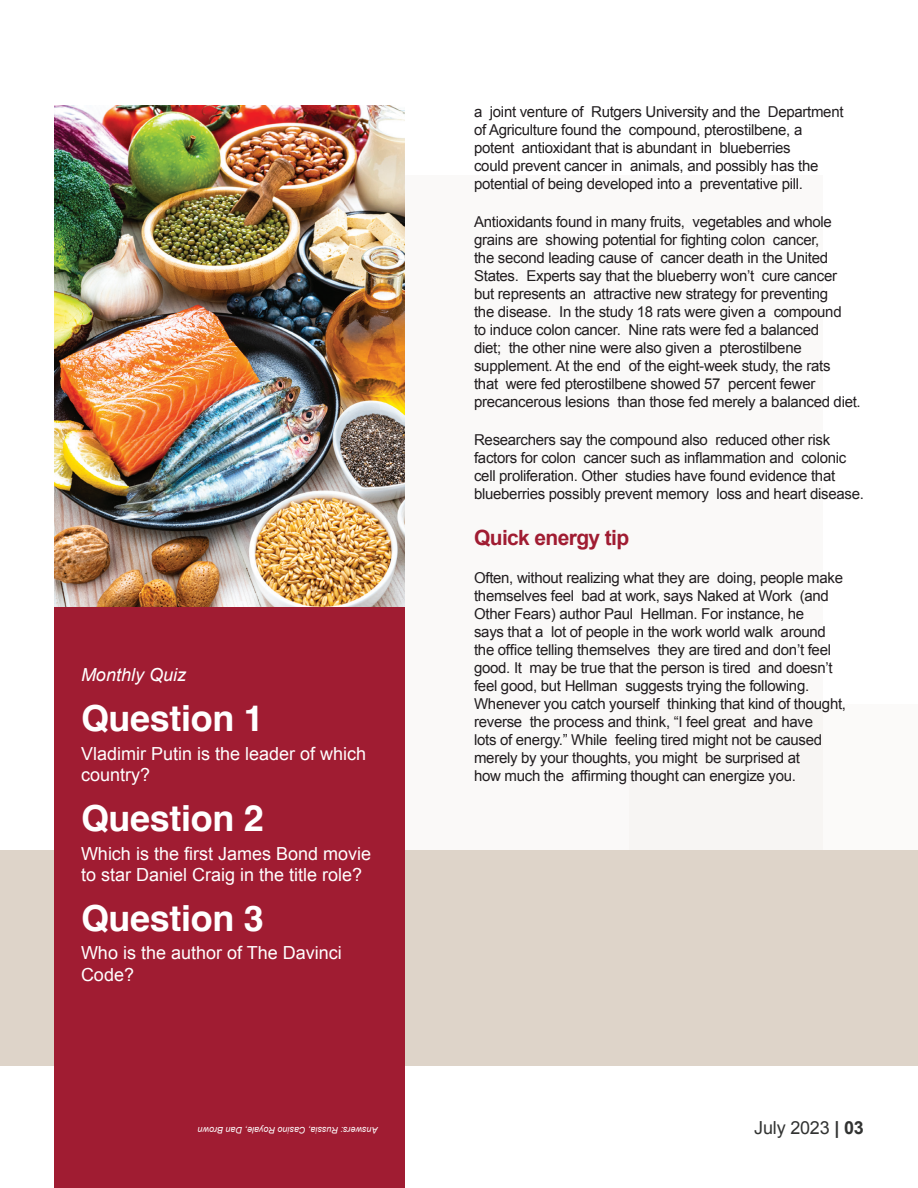
<style>
.page{position:relative;width:918px;height:1188px;background:#fff}
.page>*{position:absolute;margin:0;border:0;box-sizing:border-box;transform-origin:0 0}
.t1{font:700 36px "Helvetica";letter-spacing:-.01em;color:#fff}
.t2{font:700 21px "Arial";letter-spacing:-.03em;color:#a01c32}
.t3{font:18px/21.6px "Arial";color:#fff}
.t4{font:18px "Arial";letter-spacing:-.01em;color:#323332}
.t5{font:italic 18px "Arial";color:#fff}
.t6{font:15px/18px "Arial";letter-spacing:-.02em;color:#211d1f}
.t7{font:italic 9px "Arial";color:#fff}
.s1{font-weight:700}
</style>
<div class="page">
<div style="left:94px;top:176px;width:730px;height:864px;background:#faf9f8"></div>
<div style="left:0;top:850px;width:918px;height:216px;background:#ded4c9"></div>
<img style="left:54px;top:106px;width:351px;height:501px">
<div style="left:54px;top:608px;width:351px;height:580px;background:#a01c32"></div>
<p class="t5" style="left:81px;top:663px;width:107px">Monthly Quiz</p>
<h1 class="t1" style="left:81px;top:697px;width:184px">Question 1</h1>
<p class="t3" style="left:81px;top:743px;width:287px">Vladimir Putin is the leader of which country?</p>
<h1 class="t1" style="left:81px;top:797px;width:184px">Question 2</h1>
<p class="t3" style="left:81px;top:843px;width:292px">Which is the first James Bond movie to star Daniel Craig in the title role?</p>
<h1 class="t1" style="left:81px;top:896px;width:184px">Question 3</h1>
<p class="t3" style="left:81px;top:943px;width:262px">Who is the author of The Davinci<br>Code?</p>
<p class="t7" style="left:378px;top:1136px;width:182px;rotate:-180deg">Answers: Russia, Casino Royale, Dan Brown</p>
<p class="t6" style="left:474px;top:103px;width:371px">a joint venture of Rutgers University and the Department of Agriculture found the compound, pterostilbene, a potent antioxidant that is abundant in blueberries<br>could prevent cancer in animals, and possibly has the potential of being developed into a preventative pill.</p>
<p class="t6" style="left:474px;top:213px;width:388px">Antioxidants found in many fruits, vegetables and whole grains are showing potential for fighting colon cancer,<br>the second leading cause of cancer death in the United States. Experts say that the blueberry won’t cure cancer but represents an attractive new strategy for preventing<br>the disease. In the study 18 rats were given a compound<br>to induce colon cancer. Nine rats were fed a balanced<br>diet; the other nine were also given a pterostilbene supplement. At the end of the eight-week study, the rats<br>that were fed pterostilbene showed 57 percent fewer precancerous lesions than those fed merely a balanced diet.</p>
<p class="t6" style="left:474px;top:431px;width:391px">Researchers say the compound also reduced other risk factors for colon cancer such as inflammation and colonic cell proliferation. Other studies have found evidence that blueberries possibly prevent memory loss and heart disease.</p>
<h2 class="t2" style="left:474px;top:524px;width:157px">Quick energy tip</h2>
<p class="t6" style="left:474px;top:569px;width:373px">Often, without realizing what they are doing, people make themselves feel bad at work, says Naked at Work (and Other Fears) author Paul Hellman. For instance, he<br>says that a lot of people in the work world walk around the office telling themselves they are tired and don’t feel good. It may be true that the person is tired and doesn’t feel good, but Hellman suggests trying the following.<br>Whenever you catch yourself thinking that kind of thought, reverse the process and think, “I feel great and have<br>lots of energy.” While feeling tired might not be caused merely by your thoughts, you might be surprised at<br>how much the affirming thought can energize you.</p>
<p class="t4" style="left:754px;top:1116px;width:111px">July 2023 <span class="s1">| 03</span></p>
</div>
